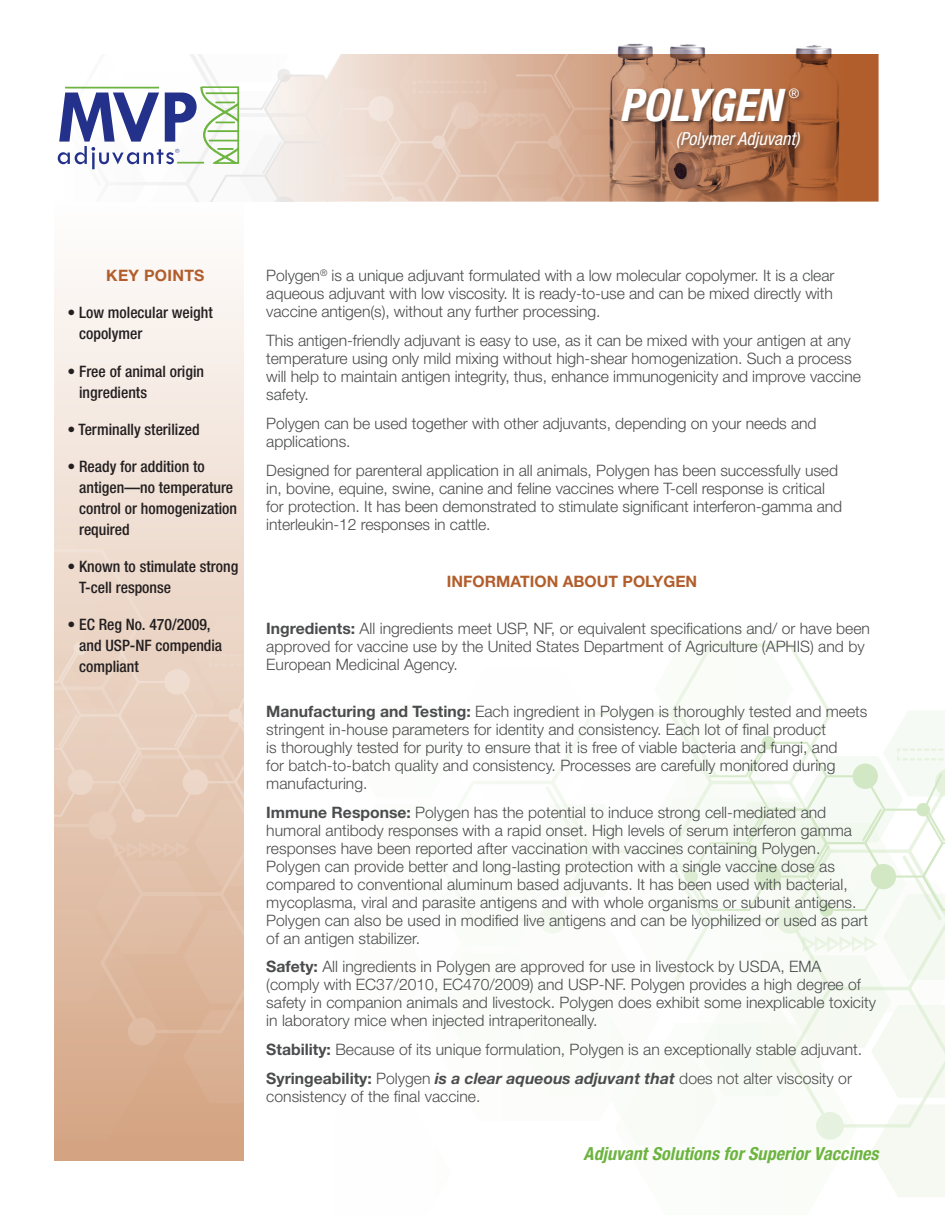
<style>
.page{position:relative;width:945px;height:1215px;background:#fff}
.page>*{position:absolute;margin:0;border:0;box-sizing:border-box;transform-origin:0 0}
.t1{font:italic 700 condensed 45px "Helvetica Neue LT Std";letter-spacing:.005em;color:#fff}
.t2{font:italic 700 condensed 18px "Helvetica Neue LT Std";letter-spacing:.005em;color:#6cb43f}
.t3{font:italic condensed 18px "Helvetica Neue LT Std";color:#fff}
.Body_Copy{font:300 15.75px/18px "Helvetica Neue LT Std";color:#4b4c4d}
.Body_Copy-2{font:500 condensed 15.75px/21px "Helvetica Neue LT Std";color:#231f20}
.Body_Copy-3{font:700 15.75px "Helvetica Neue LT Std";color:#b25e2c}
.Body_Copy-4{font:700 15.75px "Helvetica Neue LT Std";letter-spacing:.02em;color:#b25e2c}
.t4{font:13.05px "Helvetica Neue LT Std";color:#fff}
.s1{font-weight:700}
.s2{font-weight:700;font-style:italic}
</style>
<div class="page">
<svg style="left:432px;top:643px;width:513px;height:554px"></svg>
<div style="left:847px;top:54px;width:32px;height:148px;background:#b25e2c"></div>
<img style="left:617px;top:43px;width:230px;height:159px">
<svg style="left:54px;top:273px;width:189px;height:888px"></svg>
<svg style="left:54px;top:535px;width:190px;height:604px;background:#e2c3ae"></svg>
<div style="left:620px;top:87px;width:186px;height:67px;background:#231f20;opacity:.5"></div>
<svg style="left:57px;top:54px;width:634px;height:148px"></svg>
<p class="t1" style="left:619px;top:78px;width:164px">POLYGEN</p>
<p class="t4" style="left:789px;top:85px;width:12px">®</p>
<p class="t3" style="left:676px;top:128px;width:125px">(Polymer Adjuvant)</p>
<p class="Body_Copy-4" style="left:106px;top:266px;width:100px">KEY POINTS</p>
<p class="Body_Copy-2" style="left:79px;top:302px;width:135px;text-indent:-12px">• Low molecular weight copolymer</p>
<p class="Body_Copy-2" style="left:79px;top:360px;width:126px;text-indent:-12px">• Free of animal origin ingredients</p>
<p class="Body_Copy-2" style="left:68px;top:419px;width:134px">• Terminally sterilized</p>
<p class="Body_Copy-2" style="left:79px;top:456px;width:160px;text-indent:-12px">• Ready for addition to antigen—no temperature control or homogenization required</p>
<p class="Body_Copy-2" style="left:79px;top:556px;width:161px;text-indent:-12px">• Known to stimulate strong<br>T-cell response</p>
<p class="Body_Copy-2" style="left:79px;top:614px;width:145px;text-indent:-12px">• EC Reg No. 470/2009, and USP-NF compendia compliant</p>
<p class="Body_Copy" style="left:266px;top:266px;width:570px;text-align:justify">Polygen<sup>®</sup> is a unique adjuvant formulated with a low molecular copolymer. It is a clear aqueous adjuvant with low viscosity. It is ready-to-use and can be mixed directly with vaccine antigen(s), without any further processing.</p>
<p class="Body_Copy" style="left:266px;top:331px;width:596px">This antigen-friendly adjuvant is easy to use, as it can be mixed with your antigen at any temperature using only mild mixing without high-shear homogenization. Such a process will help to maintain antigen integrity, thus, enhance immunogenicity and improve vaccine safety.</p>
<p class="Body_Copy" style="left:266px;top:414px;width:552px">Polygen can be used together with other adjuvants, depending on your needs and applications.</p>
<p class="Body_Copy" style="left:266px;top:461px;width:577px">Designed for parenteral application in all animals, Polygen has been successfully used in, bovine, equine, swine, canine and feline vaccines where T-cell response is critical for protection. It has been demonstrated to stimulate significant interferon-gamma and interleukin-12 responses in cattle.</p>
<p class="Body_Copy-3" style="left:447px;top:572px;width:252px">INFORMATION ABOUT POLYGEN</p>
<p class="Body_Copy" style="left:266px;top:619px;width:605px"><span class="s1">Ingredients:</span> All ingredients meet USP, NF, or equivalent specifications and/ or have been approved for vaccine use by the United States Department of Agriculture (APHIS) and by<br>European Medicinal Agency.</p>
<p class="Body_Copy" style="left:266px;top:702px;width:603px"><span class="s1">Manufacturing and Testing:</span> Each ingredient in Polygen is thoroughly tested and meets stringent in-house parameters for identity and consistency. Each lot of final product<br>is thoroughly tested for purity to ensure that it is free of viable bacteria and fungi, and<br>for batch-to-batch quality and consistency. Processes are carefully monitored during manufacturing.</p>
<p class="Body_Copy" style="left:266px;top:803px;width:603px"><span class="s1">Immune Response:</span> Polygen has the potential to induce strong cell-mediated and humoral antibody responses with a rapid onset. High levels of serum interferon gamma responses have been reported after vaccination with vaccines containing Polygen.<br>Polygen can provide better and long-lasting protection with a single vaccine dose as compared to conventional aluminum based adjuvants. It has been used with bacterial, mycoplasma, viral and parasite antigens and with whole organisms or subunit antigens.<br>Polygen can also be used in modified live antigens and can be lyophilized or used as part of an antigen stabilizer.</p>
<p class="Body_Copy" style="left:266px;top:958px;width:611px"><span class="s1">Safety:</span> All ingredients in Polygen are approved for use in livestock by USDA, EMA (comply with EC37/2010, EC470/2009) and USP-NF. Polygen provides a high degree of safety in companion animals and livestock. Polygen does exhibit some inexplicable toxicity in laboratory mice when injected intraperitoneally.</p>
<p class="Body_Copy" style="left:266px;top:1040px;width:597px"><span class="s1">Stability:</span> Because of its unique formulation, Polygen is an exceptionally stable adjuvant.</p>
<p class="Body_Copy" style="left:266px;top:1069px;width:587px"><span class="s1">Syringeability:</span> Polygen <span class="s2">is a clear aqueous adjuvant that</span> does not alter viscosity or consistency of the final vaccine.</p>
<p class="t2" style="left:584px;top:1142px;width:296px">Adjuvant Solutions for Superior Vaccines</p>
</div>
